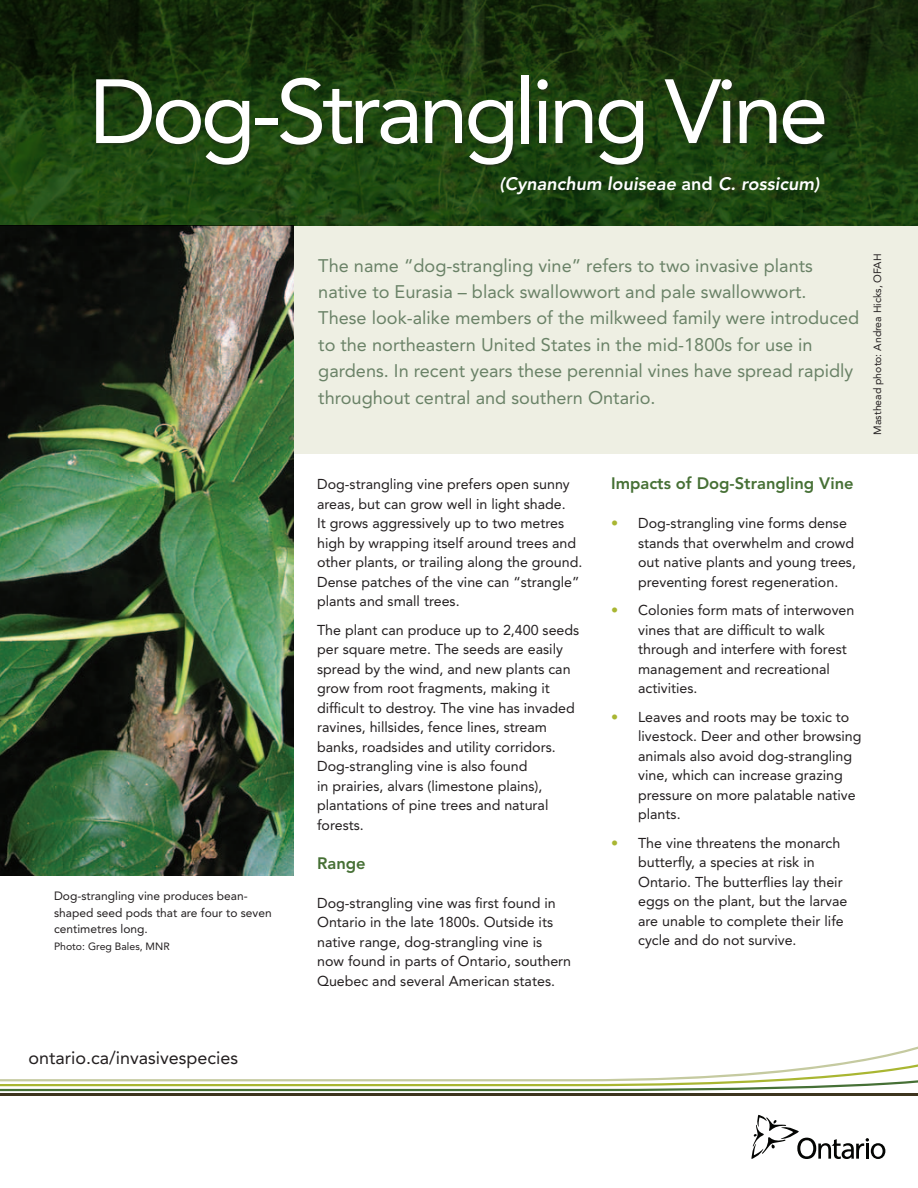
<style>
.page{position:relative;width:918px;height:1188px;background:#fff}
.page>*{position:absolute;margin:0;border:0;box-sizing:border-box;transform-origin:0 0}
.t1{font:90px "Avenir LT Std";letter-spacing:-.05em;color:#fff}
.t2{font:18.15px/26.4px "Avenir LT Std";color:#6a8267}
.t3{font:italic 800 18px "Avenir LT Std";color:#fff}
.t4{font:18px "Avenir LT Std";color:#231f20}
.t5{font:800 16.5px "Avenir LT Std";color:#467035}
.t6{font:14.25px/19.5px "Avenir LT Std";color:#231f20}
.t7{font:12px/16.5px "Avenir LT Std";color:#231f20}
.t8{font:10.5px "Avenir LT Std";color:#231f20}
.s1{font-style:normal}
.s2{color:#a9b632}
</style>
<div class="page">
<div style="left:0;top:226px;width:918px;height:227px;background:#eeefe3"></div>
<img style="left:0;top:226px;width:293px;height:649px">
<svg style="left:752px;top:1115px;width:133px;height:44px"></svg>
<hr style="left:0;top:1094px;width:918px;height:2px;background:#3d351f">
<svg style="left:0;top:1046px;width:918px;height:45px"></svg>
<svg style="left:0;top:0;width:918px;height:226px;background:#19370d"></svg>
<div style="left:97px;top:75px;width:730px;height:92px;background:#231f20;opacity:.45"></div>
<p class="t1" style="left:89px;top:60px;width:741px">Dog-Strangling Vine</p>
<p class="t3" style="left:500px;top:173px;width:321px">(Cynanchum louiseae <span class="s1">and</span> C. rossicum)</p>
<p class="t7" style="left:54px;top:888px;width:219px">Dog-strangling vine produces bean&shy;shaped seed pods that are four to seven centimetres long.</p>
<p class="t8" style="left:54px;top:940px;width:117px">Photo: Greg Bales, MNR</p>
<p class="t4" style="left:28px;top:1047px;width:211px">ontario.ca/invasivespecies</p>
<p class="t2" style="left:318px;top:252px;width:543px">The name “dog-strangling vine” refers to two invasive plants native to Eurasia – black swallowwort and pale swallowwort.<br>These look-alike members of the milkweed family were introduced to the northeastern United States in the mid-1800s for use in gardens. In recent years these perennial vines have spread rapidly throughout central and southern Ontario.</p>
<p class="t8" style="left:872px;top:435px;width:182px;rotate:-90deg">Masthead photo: Andrea Hicks, OFAH</p>
<p class="t6" style="left:317px;top:475px;width:267px">Dog-strangling vine prefers open sunny areas, but can grow well in light shade.<br>It grows aggressively up to two metres high by wrapping itself around trees and other plants, or trailing along the ground.<br>Dense patches of the vine can “strangle” plants and small trees.</p>
<p class="t6" style="left:317px;top:620px;width:264px">The plant can produce up to 2,400 seeds per square metre. The seeds are easily spread by the wind, and new plants can grow from root fragments, making it difficult to destroy. The vine has invaded ravines, hillsides, fence lines, stream banks, roadsides and utility corridors.<br>Dog-strangling vine is also found<br>in prairies, alvars (limestone plains), plantations of pine trees and natural forests.</p>
<p class="t5" style="left:317px;top:853px;width:50px">Range</p>
<p class="t6" style="left:317px;top:893px;width:256px">Dog-strangling vine was first found in Ontario in the late 1800s. Outside its native range, dog-strangling vine is now found in parts of Ontario, southern Quebec and several American states.</p>
<p class="t5" style="left:611px;top:474px;width:244px">Impacts of Dog-Strangling Vine</p>
<p class="t6" style="left:638px;top:513px;width:219px;text-indent:-27px"><span class="s2">•</span> Dog-strangling vine forms dense stands that overwhelm and crowd out native plants and young trees, preventing forest regeneration.</p>
<p class="t6" style="left:638px;top:600px;width:218px;text-indent:-27px"><span class="s2">•</span> Colonies form mats of interwoven vines that are difficult to walk through and interfere with forest management and recreational activities.</p>
<p class="t6" style="left:638px;top:707px;width:225px;text-indent:-27px"><span class="s2">•</span> Leaves and roots may be toxic to livestock. Deer and other browsing animals also avoid dog-strangling vine, which can increase grazing pressure on more palatable native plants.</p>
<p class="t6" style="left:638px;top:833px;width:211px;text-indent:-27px"><span class="s2">•</span> The vine threatens the monarch butterfly, a species at risk in<br>Ontario. The butterflies lay their eggs on the plant, but the larvae are unable to complete their life cycle and do not survive.</p>
</div>
